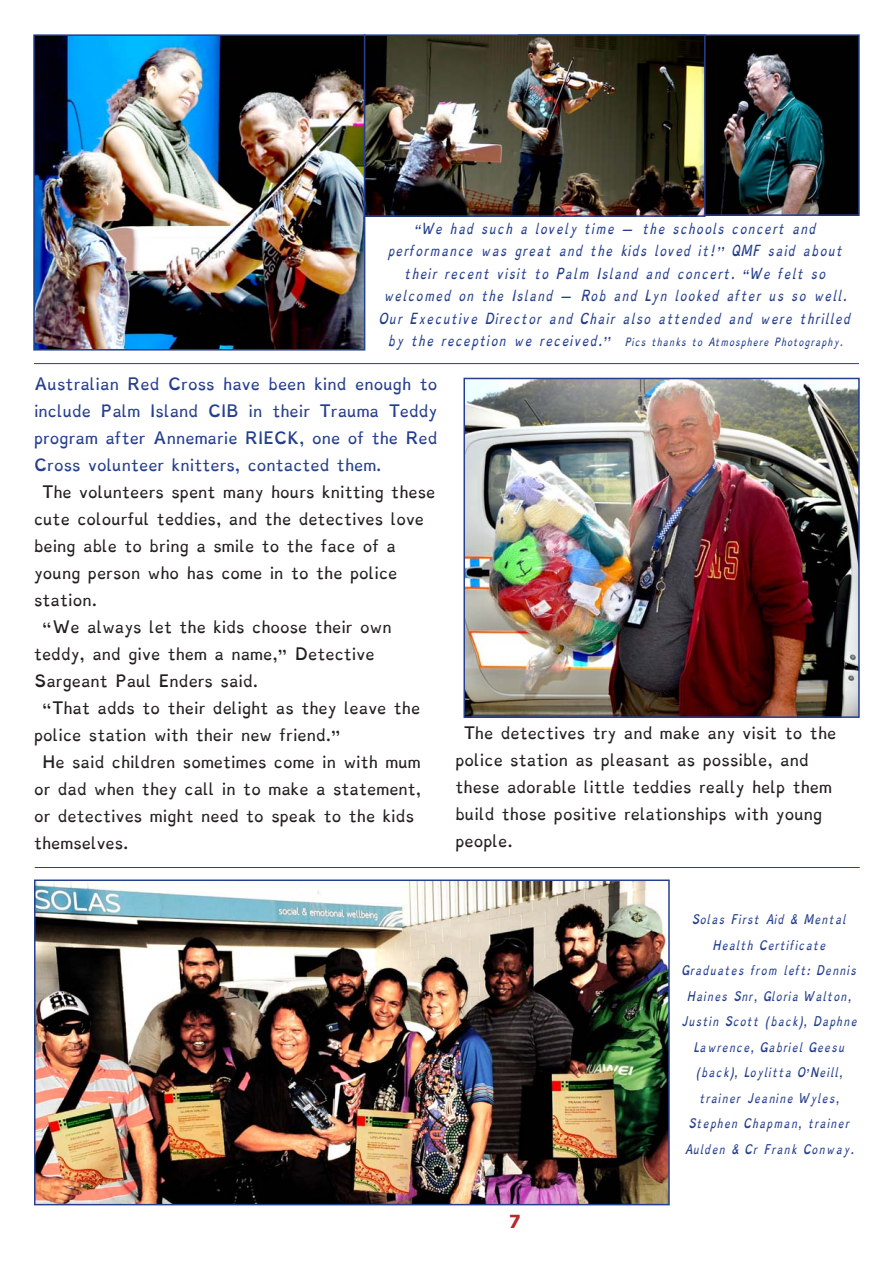
<style>
.page{position:relative;width:893px;height:1263px;background:#fff}
.page>*{position:absolute;margin:0;border:0;box-sizing:border-box;transform-origin:0 0}
.t1{font:700 18px "Tahoma";color:#b9282e}
.t2{font:13.5px/27px "Dyslexie";color:#231f20}
.t3{font:13.5px/27px "Dyslexie";color:#253f8e;text-align:justify}
.t4{font:italic 12px/22.5px "Dyslexie";color:#253f8e;text-align:center}
.t5{font:italic 10.5px "Dyslexie";color:#253f8e}
.t6{font:italic 9px "Dyslexie";color:#253f8e}
.s1{font-size:12px}
</style>
<div class="page">
<img style="left:706px;top:37px;width:151px;height:176px">
<div style="left:518px;top:34px;width:342px;height:182px;border:2px solid #253f8e"></div>
<img style="left:36px;top:37px;width:326px;height:311px">
<div style="left:33px;top:34px;width:332px;height:317px;border:2px solid #253f8e"></div>
<img style="left:367px;top:37px;width:336px;height:177px">
<div style="left:364px;top:34px;width:342px;height:183px;border:2px solid #253f8e"></div>
<img style="left:466px;top:381px;width:391px;height:334px">
<div style="left:463px;top:378px;width:397px;height:340px;border:2px solid #253f8e"></div>
<hr style="left:34px;top:363px;width:825px;height:1px;background:#253f8e">
<hr style="left:35px;top:867px;width:825px;height:1px;background:#253f8e">
<img style="left:37px;top:882px;width:630px;height:320px">
<div style="left:34px;top:879px;width:636px;height:326px;border:2px solid #253f8e"></div>
<p class="t4" style="left:380px;top:217px;width:473px">“We had such a lovely time – the schools concert and performance was great and the kids loved it!” QMF said about their recent visit to Palm Island and concert. “We felt so welcomed on the Island – Rob and Lyn looked after us so well.<br>Our Executive Director and Chair also attended and were thrilled</p>
<p class="t6" style="left:388px;top:334px;width:457px"><span class="s1">by the reception we received.”</span> Pics thanks to Atmosphere Photography.</p>
<p class="t3" style="left:34px;top:371px;width:405px">Australian Red Cross have been kind enough to include Palm Island CIB in their Trauma Teddy program after Annemarie RIECK, one of the Red Cross volunteer knitters, contacted them.</p>
<p class="t2" style="left:34px;top:479px;width:403px;text-indent:9px">The volunteers spent many hours knitting these cute colourful teddies, and the detectives love being able to bring a smile to the face of a young person who has come in to the police station.</p>
<p class="t2" style="left:34px;top:614px;width:359px;text-indent:9px">“We always let the kids choose their own teddy, and give them a name,” Detective<br>Sargeant Paul Enders said.</p>
<p class="t2" style="left:34px;top:695px;width:388px;text-indent:9px">“That adds to their delight as they leave the police station with their new friend.”</p>
<p class="t2" style="left:34px;top:749px;width:389px;text-indent:9px">He said children sometimes come in with mum or dad when they call in to make a statement, or detectives might need to speak to the kids themselves.</p>
<p class="t2" style="left:455px;top:720px;width:382px;text-indent:9px">The detectives try and make any visit to the police station as pleasant as possible, and these adorable little teddies really help them build those positive relationships with young people.</p>
<h1 class="t1" style="left:509px;top:1209px;width:13px">7</h1>
<p class="t5" style="left:692px;top:911px;width:156px">Solas First Aid &amp; Mental</p>
<p class="t5" style="left:713px;top:936px;width:115px">Health Certificate</p>
<p class="t5" style="left:682px;top:962px;width:176px">Graduates from left: Dennis</p>
<p class="t5" style="left:687px;top:987px;width:166px">Haines Snr, Gloria Walton,</p>
<p class="t5" style="left:681px;top:1013px;width:178px">Justin Scott (back), Daphne</p>
<p class="t5" style="left:694px;top:1038px;width:153px">Lawrence, Gabriel Geesu</p>
<p class="t5" style="left:696px;top:1064px;width:149px">(back), Loylitta O’Neill,</p>
<p class="t5" style="left:699px;top:1089px;width:142px">trainer Jeanine Wyles,</p>
<p class="t5" style="left:689px;top:1115px;width:162px">Stephen Chapman, trainer</p>
<p class="t5" style="left:685px;top:1140px;width:171px">Aulden &amp; Cr Frank Conway.</p>
</div>
